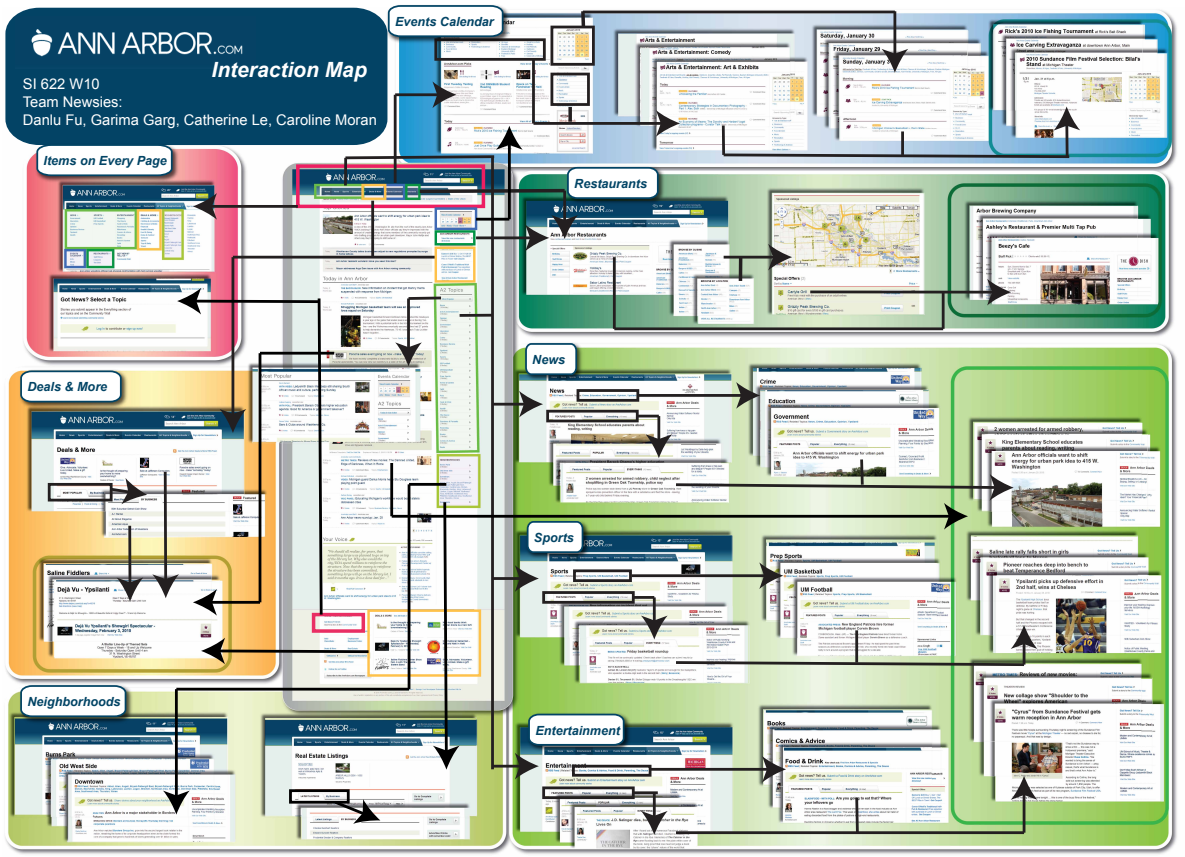
<style>
.page{position:relative;width:1185px;height:857px;background:#fff}
.page>*{position:absolute;margin:0;border:0;box-sizing:border-box;transform-origin:0 0}
.t1{font:italic 700 21px "Arial";color:#fff}
.t2{font:14.7px/17.6px "Arial";color:#fff}
.t3{font:italic 700 12.6px "Arial";color:#024465}
</style>
<div class="page">
<img style="left:5px;top:10px;width:1172px;height:844px">
<div style="left:367px;top:609px;width:114px;height:68px;border:2px solid #fec14a"></div>
<div style="left:5px;top:8px;width:382px;height:137px;background:#034365"></div>
<svg style="left:405px;top:295px;width:39px;height:6px"></svg>
<hr style="left:407px;top:298px;width:3px;height:51px;background:#231f20">
<svg style="left:395px;top:342px;width:27px;height:24px"></svg>
<hr style="left:491px;top:157px;width:3px;height:612px;background:#231f20">
<svg style="left:457px;top:312px;width:38px;height:6px"></svg>
<div style="left:296px;top:164px;width:189px;height:44px;border:4px solid #ed1f62"></div>
<hr style="left:492px;top:403px;width:34px;height:2px;background:#231f20">
<svg style="left:519px;top:391px;width:24px;height:26px"></svg>
<hr style="left:492px;top:577px;width:30px;height:3px;background:#231f20">
<svg style="left:515px;top:565px;width:24px;height:27px"></svg>
<hr style="left:492px;top:765px;width:30px;height:2px;background:#231f20">
<svg style="left:515px;top:753px;width:24px;height:26px"></svg>
<div style="left:542px;top:591px;width:92px;height:13px;border:3px solid #231f20"></div>
<hr style="left:633px;top:596px;width:21px;height:3px;background:#231f20">
<hr style="left:653px;top:597px;width:2px;height:25px;background:#231f20">
<svg style="left:641px;top:615px;width:26px;height:24px"></svg>
<div style="left:542px;top:786px;width:92px;height:13px;border:3px solid #231f20"></div>
<hr style="left:633px;top:791px;width:24px;height:3px;background:#231f20">
<hr style="left:653px;top:793px;width:2px;height:25px;background:#231f20">
<svg style="left:641px;top:811px;width:26px;height:24px"></svg>
<div style="left:546px;top:410px;width:92px;height:12px;border:3px solid #231f20"></div>
<hr style="left:638px;top:415px;width:21px;height:2px;background:#231f20">
<hr style="left:657px;top:416px;width:3px;height:25px;background:#231f20">
<div style="left:576px;top:389px;width:63px;height:13px;border:3px solid #231f20"></div>
<div style="left:573px;top:569px;width:59px;height:13px;border:3px solid #231f20"></div>
<div style="left:572px;top:765px;width:79px;height:11px;border:3px solid #231f20"></div>
<hr style="left:638px;top:394px;width:105px;height:3px;background:#231f20">
<svg style="left:736px;top:382px;width:24px;height:27px"></svg>
<hr style="left:631px;top:574px;width:135px;height:3px;background:#231f20">
<svg style="left:759px;top:562px;width:24px;height:27px"></svg>
<hr style="left:650px;top:768px;width:119px;height:3px;background:#231f20">
<svg style="left:762px;top:756px;width:24px;height:26px"></svg>
<hr style="left:676px;top:831px;width:348px;height:3px;background:#231f20">
<svg style="left:853px;top:795px;width:7px;height:40px"></svg>
<hr style="left:1022px;top:793px;width:3px;height:39px;background:#231f20">
<svg style="left:1010px;top:776px;width:27px;height:24px"></svg>
<svg style="left:673px;top:660px;width:353px;height:7px;background:#8c9382"></svg>
<hr style="left:855px;top:630px;width:3px;height:32px;background:#231f20">
<hr style="left:1022px;top:642px;width:3px;height:22px;background:#231f20">
<svg style="left:1010px;top:625px;width:27px;height:24px"></svg>
<div style="left:550px;top:26px;width:45px;height:40px;border:3px solid #231f20"></div>
<svg style="left:579px;top:10px;width:8px;height:21px"></svg>
<hr style="left:583px;top:11px;width:311px;height:2px;background:#231f20">
<hr style="left:893px;top:11px;width:3px;height:45px;background:#231f20">
<svg style="left:881px;top:49px;width:27px;height:24px"></svg>
<div style="left:434px;top:38px;width:111px;height:23px;border:3px solid #231f20"></div>
<div style="left:550px;top:73px;width:40px;height:33px;border:3px solid #231f20"></div>
<hr style="left:532px;top:59px;width:3px;height:64px;background:#231f20">
<svg style="left:720px;top:106px;width:360px;height:53px"></svg>
<hr style="left:723px;top:256px;width:52px;height:2px;background:#231f20">
<svg style="left:768px;top:244px;width:24px;height:26px"></svg>
<svg style="left:737px;top:254px;width:7px;height:30px"></svg>
<svg style="left:807px;top:279px;width:204px;height:26px"></svg>
<hr style="left:613px;top:257px;width:2px;height:72px;background:#231f20">
<hr style="left:614px;top:327px;width:329px;height:3px;background:#231f20">
<hr style="left:941px;top:292px;width:3px;height:37px;background:#231f20">
<hr style="left:563px;top:191px;width:3px;height:31px;background:#231f20">
<hr style="left:371px;top:201px;width:3px;height:56px;background:#231f20">
<hr style="left:233px;top:256px;width:203px;height:2px;background:#231f20">
<hr style="left:231px;top:257px;width:3px;height:159px;background:#231f20">
<div style="left:312px;top:613px;width:53px;height:20px;border:4px solid #e92e63"></div>
<img style="left:433px;top:499px;width:26px;height:270px">
<hr style="left:409px;top:483px;width:37px;height:3px;background:#000">
<hr style="left:407px;top:484px;width:3px;height:205px;background:#000">
<hr style="left:176px;top:688px;width:233px;height:2px;background:#000">
<hr style="left:175px;top:689px;width:3px;height:108px;background:#000">
<svg style="left:163px;top:790px;width:27px;height:24px"></svg>
<div style="left:289px;top:789px;width:60px;height:14px;border:3px solid #000"></div>
<svg style="left:331px;top:798px;width:49px;height:26px"></svg>
<hr style="left:210px;top:205px;width:88px;height:3px;background:#231f20">
<svg style="left:193px;top:193px;width:24px;height:27px"></svg>
<img style="left:16px;top:16px;width:239px;height:53px">
<img style="left:34px;top:141px;width:146px;height:43px">
<svg style="left:36px;top:143px;width:137px;height:34px"></svg>
<img style="left:17px;top:682px;width:117px;height:43px">
<svg style="left:19px;top:684px;width:108px;height:34px"></svg>
<img style="left:385px;top:8px;width:126px;height:37px">
<svg style="left:387px;top:5px;width:117px;height:33px"></svg>
<img style="left:566px;top:200px;width:100px;height:7px">
<img style="left:522px;top:340px;width:62px;height:43px">
<svg style="left:524px;top:342px;width:54px;height:34px"></svg>
<img style="left:524px;top:518px;width:67px;height:43px">
<svg style="left:526px;top:520px;width:58px;height:34px"></svg>
<img style="left:525px;top:710px;width:107px;height:44px">
<svg style="left:527px;top:713px;width:98px;height:33px"></svg>
<hr style="left:390px;top:463px;width:3px;height:53px;background:#000">
<hr style="left:392px;top:515px;width:559px;height:3px;background:#000">
<svg style="left:645px;top:434px;width:368px;height:95px"></svg>
<hr style="left:260px;top:352px;width:74px;height:3px;background:#000">
<svg style="left:19px;top:288px;width:305px;height:329px"></svg>
<div style="left:434px;top:207px;width:43px;height:23px;border:2px solid #406ab3"></div>
<hr style="left:476px;top:218px;width:33px;height:3px;background:#000">
<hr style="left:508px;top:143px;width:3px;height:76px;background:#000">
<svg style="left:342px;top:81px;width:338px;height:119px"></svg>
<div style="left:434px;top:230px;width:41px;height:15px;border:2px solid #009344"></div>
<div style="left:434px;top:247px;width:41px;height:36px;border:2px solid #fec14a"></div>
<hr style="left:476px;top:236px;width:56px;height:3px;background:#231f20">
<svg style="left:525px;top:215px;width:53px;height:36px"></svg>
<svg style="left:201px;top:638px;width:170px;height:26px"></svg>
<h1 class="t1" style="left:211px;top:56px;width:157px">Interaction Map</h1>
<p class="t2" style="left:23px;top:75px;width:355px">SI 622 W10<br>Team Newsies:<br>Danlu Fu, Garima Garg, Catherine Le, Caroline Moran</p>
<p class="t3" style="left:44px;top:152px;width:125px">Items on Every Page</p>
<p class="t3" style="left:395px;top:13px;width:100px">Events Calendar</p>
<p class="t3" style="left:574px;top:175px;width:74px">Restaurants</p>
<p class="t3" style="left:27px;top:379px;width:81px">Deals &amp; More</p>
<p class="t3" style="left:27px;top:693px;width:95px">Neighborhoods</p>
<p class="t3" style="left:532px;top:351px;width:34px">News</p>
<p class="t3" style="left:534px;top:529px;width:41px">Sports</p>
<p class="t3" style="left:535px;top:722px;width:86px">Entertainment</p>
</div>
